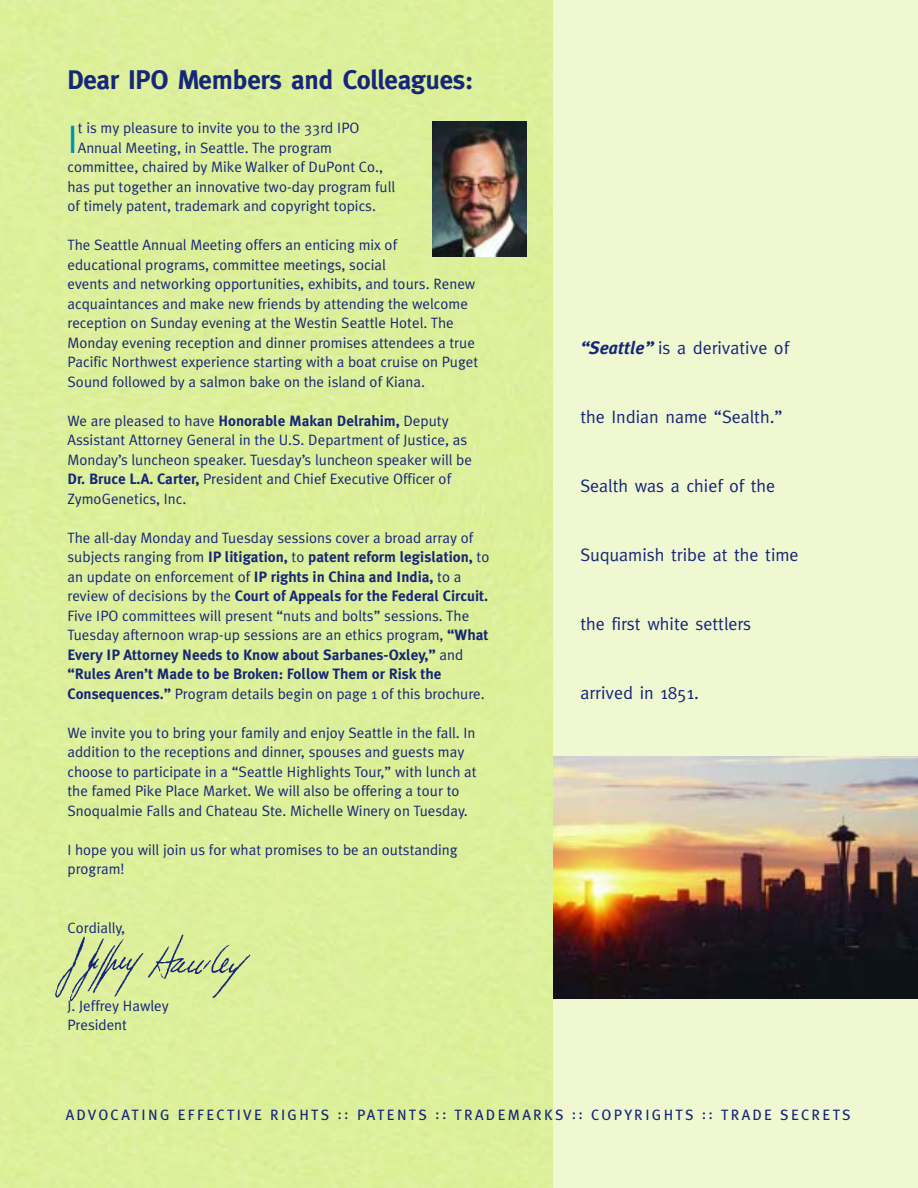
<style>
.page{position:relative;width:918px;height:1188px;background:#fff}
.page>*{position:absolute;margin:0;border:0;box-sizing:border-box;transform-origin:0 0}
.t1{font:39.75px "Meta Plus Normal Caps";color:#0090b2}
.t2{font:700 27px "Meta";letter-spacing:-.01em;color:#162678}
.t3{font:18px "Meta";color:#162678}
.t4{font:15px/19.5px "Meta Plus Normal";color:#162678}
.t5{font:700 15px/19.5px "Meta Plus";color:#162678}
.t6{font:15px "Meta Plus Book Caps";letter-spacing:.15em;color:#162678}
.s1{font-family:"Meta Plus";font-weight:700}
.s2{font-family:"Meta Plus Normal";font-weight:400}
.s3{font-family:"Meta Plus";font-weight:700;font-style:italic}
</style>
<div class="page">
<div style="left:0;top:0;width:554px;height:1188px;background:#ddf09b"></div>
<div style="left:554px;top:0;width:364px;height:1188px;background:#f0f8d2"></div>
<img style="left:432px;top:122px;width:94px;height:134px">
<img style="left:53px;top:932px;width:198px;height:72px">
<img style="left:554px;top:756px;width:364px;height:243px">
<h2 class="t2" style="left:68px;top:69px;width:407px">Dear IPO Members and Colleagues:</h2>
<h1 class="t1" style="left:68px;top:116px;width:12px">I</h1>
<p class="t4" style="left:78px;top:119px;width:283px">t is my pleasure to invite you to the 33rd IPO</p>
<p class="t4" style="left:78px;top:139px;width:256px">Annual Meeting, in Seattle. The program</p>
<p class="t4" style="left:68px;top:158px;width:317px">committee, chaired by Mike Walker of DuPont Co.,</p>
<p class="t4" style="left:68px;top:178px;width:329px">has put together an innovative two-day program full</p>
<p class="t4" style="left:68px;top:197px;width:310px">of timely patent, trademark and copyright topics.</p>
<p class="t4" style="left:68px;top:236px;width:412px">The Seattle Annual Meeting offers an enticing mix of<br>educational programs, committee meetings, social<br>events and networking opportunities, exhibits, and tours. Renew acquaintances and make new friends by attending the welcome reception on Sunday evening at the Westin Seattle Hotel. The Monday evening reception and dinner promises attendees a true Pacific Northwest experience starting with a boat cruise on Puget Sound followed by a salmon bake on the island of Kiana.</p>
<p class="t4" style="left:68px;top:412px;width:406px">We are pleased to have <span class="s1">Honorable Makan Delrahim,</span> Deputy Assistant Attorney General in the U.S. Department of Justice, as Monday’s luncheon speaker. Tuesday’s luncheon speaker will be <span class="s1">Dr. Bruce L.A. Carter,</span> President and Chief Executive Officer of ZymoGenetics, Inc.</p>
<p class="t4" style="left:68px;top:529px;width:407px">The all-day Monday and Tuesday sessions cover a broad array of</p>
<p class="t5" style="left:68px;top:548px;width:423px"><span class="s2">subjects ranging from</span> IP litigation, <span class="s2">to</span> patent reform legislation, <span class="s2">to</span></p>
<p class="t4" style="left:68px;top:568px;width:396px">an update on enforcement of <span class="s1">IP rights in China and India,</span> to a</p>
<p class="t5" style="left:68px;top:587px;width:422px"><span class="s2">review of decisions by the</span> Court of Appeals for the Federal Circuit.</p>
<p class="t4" style="left:68px;top:607px;width:423px">Five IPO committees will present “nuts and bolts” sessions. The<br>Tuesday afternoon wrap-up sessions are an ethics program, <span class="s1">“What</span></p>
<p class="t5" style="left:68px;top:646px;width:397px">Every IP Attorney Needs to Know about Sarbanes-Oxley,” <span class="s2">and </span>“Rules Aren’t Made to be Broken: Follow Them or Risk the</p>
<p class="t4" style="left:68px;top:685px;width:419px"><span class="s1">Consequences.”</span> Program details begin on page 1 of this brochure.</p>
<p class="t4" style="left:68px;top:724px;width:411px">We invite you to bring your family and enjoy Seattle in the fall. In addition to the receptions and dinner, spouses and guests may choose to participate in a “Seattle Highlights Tour,” with lunch at the famed Pike Place Market. We will also be offering a tour to Snoqualmie Falls and Chateau Ste. Michelle Winery on Tuesday.</p>
<p class="t4" style="left:68px;top:841px;width:392px">I hope you will join us for what promises to be an outstanding program!</p>
<p class="t4" style="left:68px;top:919px;width:59px">Cordially,</p>
<p class="t4" style="left:68px;top:997px;width:103px">J. Jeffrey Hawley<br>President</p>
<p class="t3" style="left:580px;top:341px;width:210px"><span class="s3">“Seattle”</span> is a derivative of</p>
<p class="t3" style="left:580px;top:410px;width:204px">the Indian name “Sealth.”</p>
<p class="t3" style="left:580px;top:479px;width:196px">Sealth was a chief of the</p>
<p class="t3" style="left:580px;top:548px;width:220px">Suquamish tribe at the time</p>
<p class="t3" style="left:580px;top:617px;width:172px">the first white settlers</p>
<p class="t3" style="left:580px;top:686px;width:120px">arrived in 1851.</p>
<p class="t6" style="left:66px;top:1110px;width:787px">ADVOCATING EFFECTIVE RIGHTS :: PATENTS :: TRADEMARKS :: COPYRIGHTS :: TRADE SECRETS</p>
</div>
